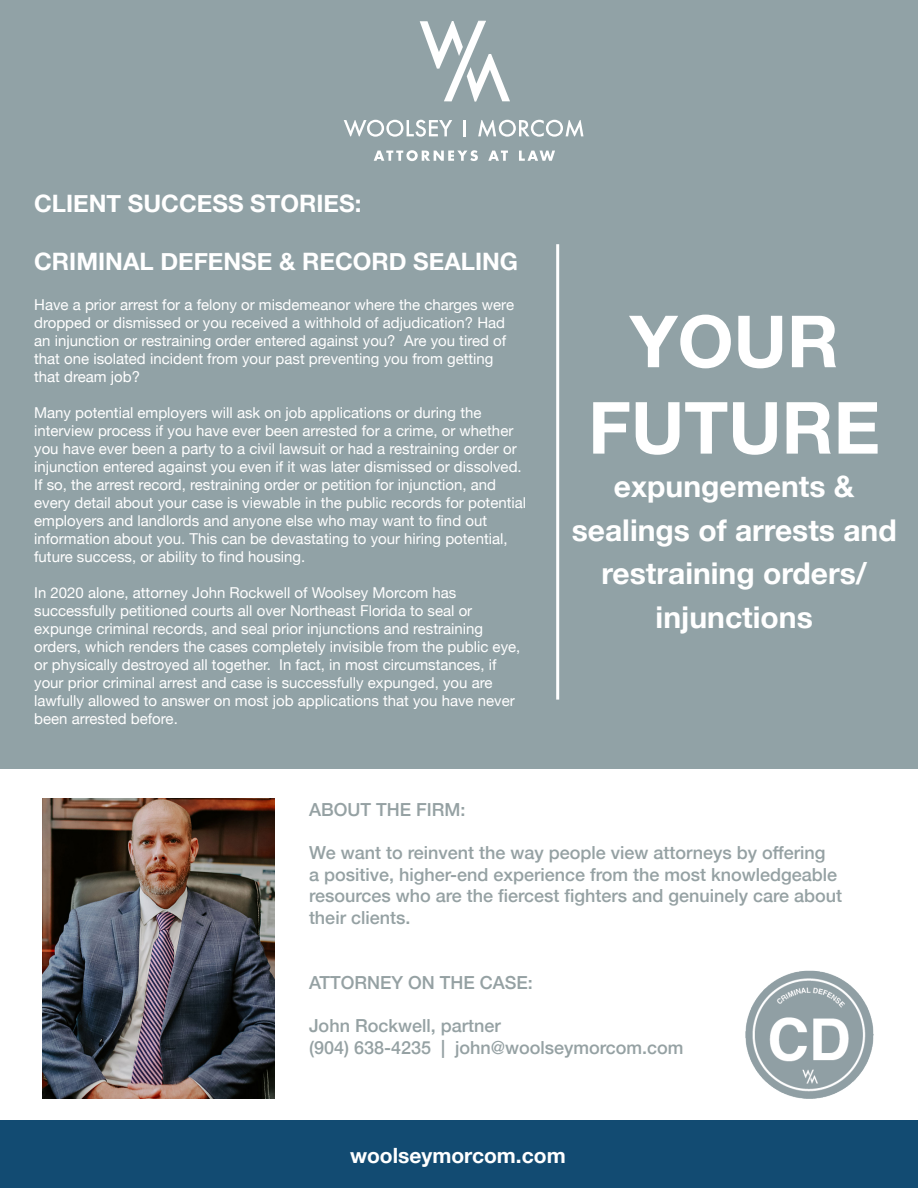
<style>
.page{position:relative;width:918px;height:1188px;background:#fff}
.page>*{position:absolute;margin:0;border:0;box-sizing:border-box;transform-origin:0 0}
.t1{font:700 72px "Helvetica Neue";color:#fff}
.t2{font:700 30px/43.5px "Helvetica Neue";color:#fff;text-align:center}
.t3{font:700 24px "Helvetica Neue";color:#fff}
.t4{font:700 21px "Helvetica Neue";color:#fff}
.t5{font:500 18px/21.6px "Helvetica Neue";color:#95a1a3}
.t6{font:15px/18px "Helvetica Neue";color:#fff}
</style>
<div class="page">
<div style="left:0;top:1120px;width:918px;height:68px;background:#124b72"></div>
<div style="left:0;top:0;width:918px;height:769px;background:#91a2a6"></div>
<img style="left:43px;top:798px;width:231px;height:301px">
<hr style="left:556px;top:244px;width:3px;height:456px;background:#fff">
<img style="left:745px;top:970px;width:128px;height:129px">
<svg style="left:374px;top:150px;width:104px;height:11px"></svg>
<svg style="left:488px;top:151px;width:20px;height:10px"></svg>
<svg style="left:519px;top:151px;width:36px;height:10px"></svg>
<svg style="left:344px;top:120px;width:108px;height:17px"></svg>
<svg style="left:420px;top:21px;width:90px;height:81px"></svg>
<svg style="left:478px;top:120px;width:106px;height:17px"></svg>
<hr style="left:463px;top:120px;width:3px;height:16px;background:#fff">
<p class="t3" style="left:34px;top:185px;width:329px">CLIENT SUCCESS STORIES:</p>
<p class="t3" style="left:34px;top:243px;width:485px">CRIMINAL DEFENSE &amp; RECORD SEALING</p>
<p class="t6" style="left:34px;top:296px;width:481px">Have a prior arrest for a felony or misdemeanor where the charges were dropped or dismissed or you received a withhold of adjudication? Had</p>
<p class="t6" style="left:34px;top:332px;width:474px">an injunction or restraining order entered against you? Are you tired of that one isolated incident from your past preventing you from getting</p>
<p class="t6" style="left:34px;top:368px;width:107px">that dream job?</p>
<p class="t6" style="left:34px;top:404px;width:449px">Many potential employers will ask on job applications or during the</p>
<p class="t6" style="left:34px;top:422px;width:493px">interview process if you have ever been arrested for a crime, or whether you have ever been a party to a civil lawsuit or had a restraining order or injunction entered against you even if it was later dismissed or dissolved.<br>If so, the arrest record, restraining order or petition for injunction, and every detail about your case is viewable in the public records for potential</p>
<p class="t6" style="left:34px;top:512px;width:454px">employers and landlords and anyone else who may want to find out</p>
<p class="t6" style="left:34px;top:530px;width:475px">information about you. This can be devastating to your hiring potential, future success, or ability to find housing.</p>
<p class="t6" style="left:34px;top:584px;width:424px">In 2020 alone, attorney John Rockwell of Woolsey Morcom has</p>
<p class="t6" style="left:34px;top:602px;width:440px">successfully petitioned courts all over Northeast Florida to seal or</p>
<p class="t6" style="left:34px;top:620px;width:450px">expunge criminal records, and seal prior injunctions and restraining</p>
<p class="t6" style="left:34px;top:638px;width:488px">orders, which renders the cases completely invisible from the public eye, or physically destroyed all together. In fact, in most circumstances, if</p>
<p class="t6" style="left:34px;top:674px;width:460px">your prior criminal arrest and case is successfully expunged, you are</p>
<p class="t6" style="left:34px;top:692px;width:482px">lawfully allowed to answer on most job applications that you have never been arrested before.</p>
<p class="t1" style="left:630px;top:285px;width:211px">YOUR</p>
<p class="t1" style="left:588px;top:371px;width:294px">FUTURE</p>
<p class="t2" style="left:614px;top:465px;width:242px">expungements &amp;</p>
<p class="t2" style="left:572px;top:509px;width:326px">sealings of arrests and restraining orders/</p>
<p class="t2" style="left:656px;top:596px;width:159px">injunctions</p>
<p class="t5" style="left:309px;top:797px;width:158px">ABOUT THE FIRM:</p>
<p class="t5" style="left:309px;top:841px;width:535px">We want to reinvent the way people view attorneys by offering<br>a positive, higher-end experience from the most knowledgeable resources who are the fiercest fighters and genuinely care about their clients.</p>
<p class="t5" style="left:309px;top:970px;width:225px">ATTORNEY ON THE CASE:</p>
<p class="t5" style="left:309px;top:1013px;width:193px">John Rockwell, partner</p>
<p class="t5" style="left:309px;top:1035px;width:376px">(904) 638-4235 | john@woolseymorcom.com</p>
<p class="t4" style="left:350px;top:1139px;width:217px">woolseymorcom.com</p>
</div>
